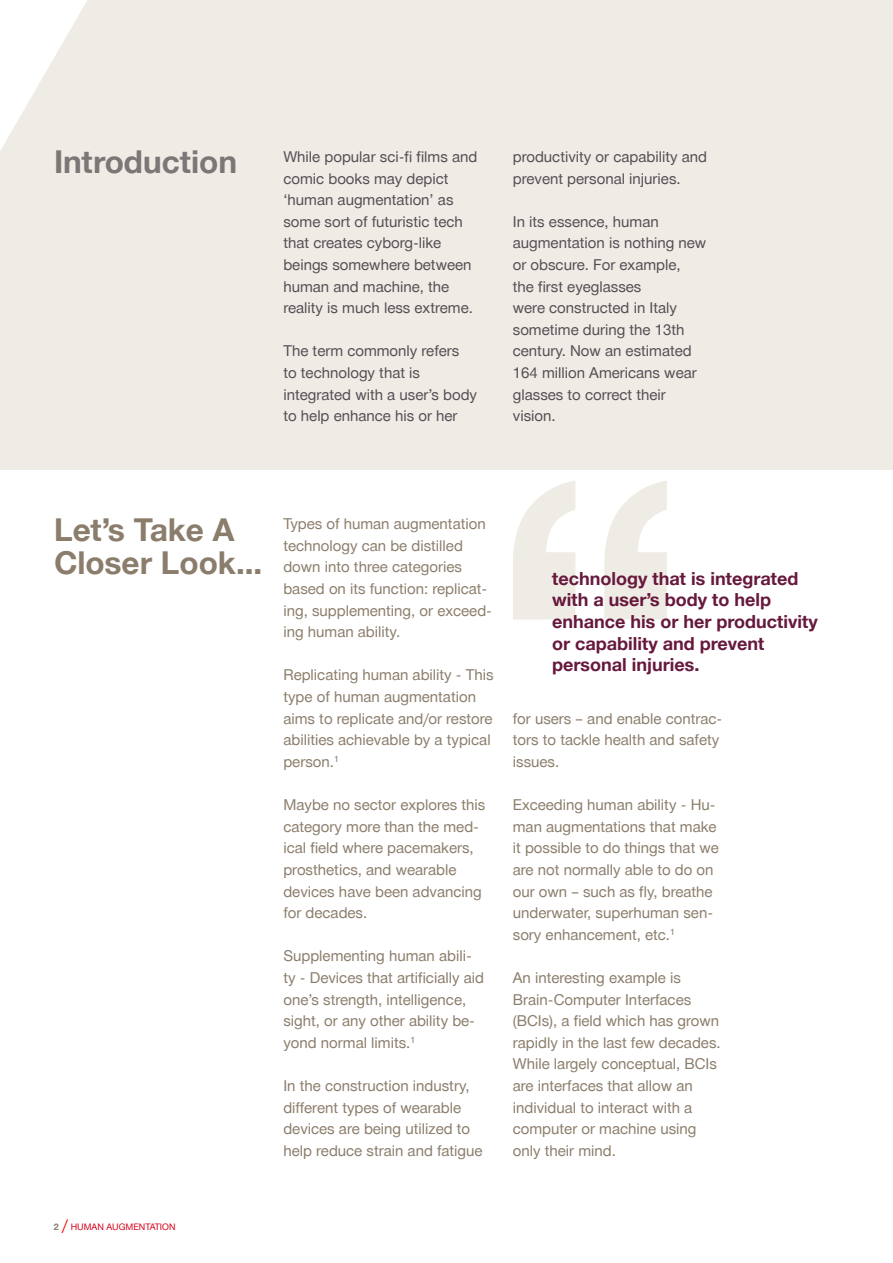
<style>
.page{position:relative;width:893px;height:1263px;background:#fff}
.page>*{position:absolute;margin:0;border:0;box-sizing:border-box;transform-origin:0 0}
.t1{font:700 31.5px/33px "Hilti";color:#8b7d6b}
.t2{font:700 31.5px "Hilti";color:#7d7677}
.t3{font:700 18px/21.6px "Hilti";color:#66193c}
.t4{font:15px/21.6px "Hilti";color:#8b7d6b}
.t5{font:15px/21.6px "Hilti";color:#544e54}
.t6{font:9px "Hilti";color:#d2051e}
.s1{font-weight:700;color:#8b7d6b}
.s2{font-size:15px;color:#f00}
</style>
<div class="page">
<div style="left:0;top:0;width:893px;height:470px;background:#efece5"></div>
<svg style="left:0;top:0;width:87px;height:151px"></svg>
<svg style="left:513px;top:481px;width:154px;height:138px"></svg>
<p class="t2" style="left:54px;top:144px;width:185px">Introduction</p>
<p class="t5" style="left:283px;top:146px;width:195px">While popular sci-fi films and comic books may depict ‘human augmentation’ as some sort of futuristic tech that creates cyborg-like beings somewhere between human and machine, the reality is much less extreme.</p>
<p class="t5" style="left:283px;top:340px;width:195px">The term commonly refers<br>to technology that is integrated with a user’s body to help enhance his or her</p>
<p class="t5" style="left:513px;top:146px;width:196px">productivity or capability and prevent personal injuries.</p>
<p class="t5" style="left:513px;top:211px;width:195px">In its essence, human augmentation is nothing new or obscure. For example,<br>the first eyeglasses<br>were constructed in Italy sometime during the 13th century. Now an estimated<br>164 million Americans wear glasses to correct their vision.</p>
<p class="t1" style="left:54px;top:514px;width:210px">Let’s Take A<br>Closer Look...</p>
<p class="t4" style="left:283px;top:513px;width:210px">Types of human augmentation technology can be distilled down into three categories based on its function: replicat&shy;ing, supplementing, or exceed&shy;ing human ability.</p>
<p class="t4" style="left:283px;top:664px;width:212px">Replicating human ability - This type of human augmentation aims to replicate and/or restore abilities achievable by a typical person.<sup>1</sup></p>
<p class="t4" style="left:283px;top:794px;width:203px">Maybe no sector explores this category more than the med&shy;ical field where pacemakers, prosthetics, and wearable devices have been advancing for decades.</p>
<p class="t4" style="left:283px;top:945px;width:202px">Supplementing human abili&shy;ty - Devices that artificially aid one’s strength, intelligence, sight, or any other ability be&shy;yond normal limits.<sup>1</sup></p>
<p class="t4" style="left:283px;top:1075px;width:201px">In the construction industry, different types of wearable devices are being utilized to help reduce strain and fatigue</p>
<p class="t3" style="left:552px;top:568px;width:267px">technology that is integrated with a user’s body to help enhance his or her productivity or capability and prevent personal injuries.</p>
<p class="t4" style="left:513px;top:708px;width:211px">for users – and enable contrac&shy;tors to tackle health and safety issues.</p>
<p class="t4" style="left:513px;top:794px;width:208px">Exceeding human ability - Hu&shy;man augmentations that make it possible to do things that we are not normally able to do on our own – such as fly, breathe underwater, superhuman sen&shy;sory enhancement, etc.<sup>1</sup></p>
<p class="t4" style="left:513px;top:967px;width:209px">An interesting example is<br>Brain-Computer Interfaces (BCIs), a field which has grown rapidly in the last few decades.<br>While largely conceptual, BCIs are interfaces that allow an individual to interact with a computer or machine using only their mind.</p>
<p class="t6" style="left:54px;top:1222px;width:123px"><span class="s1">2</span> <span class="s2">/</span> HUMAN AUGMENTATION</p>
</div>
